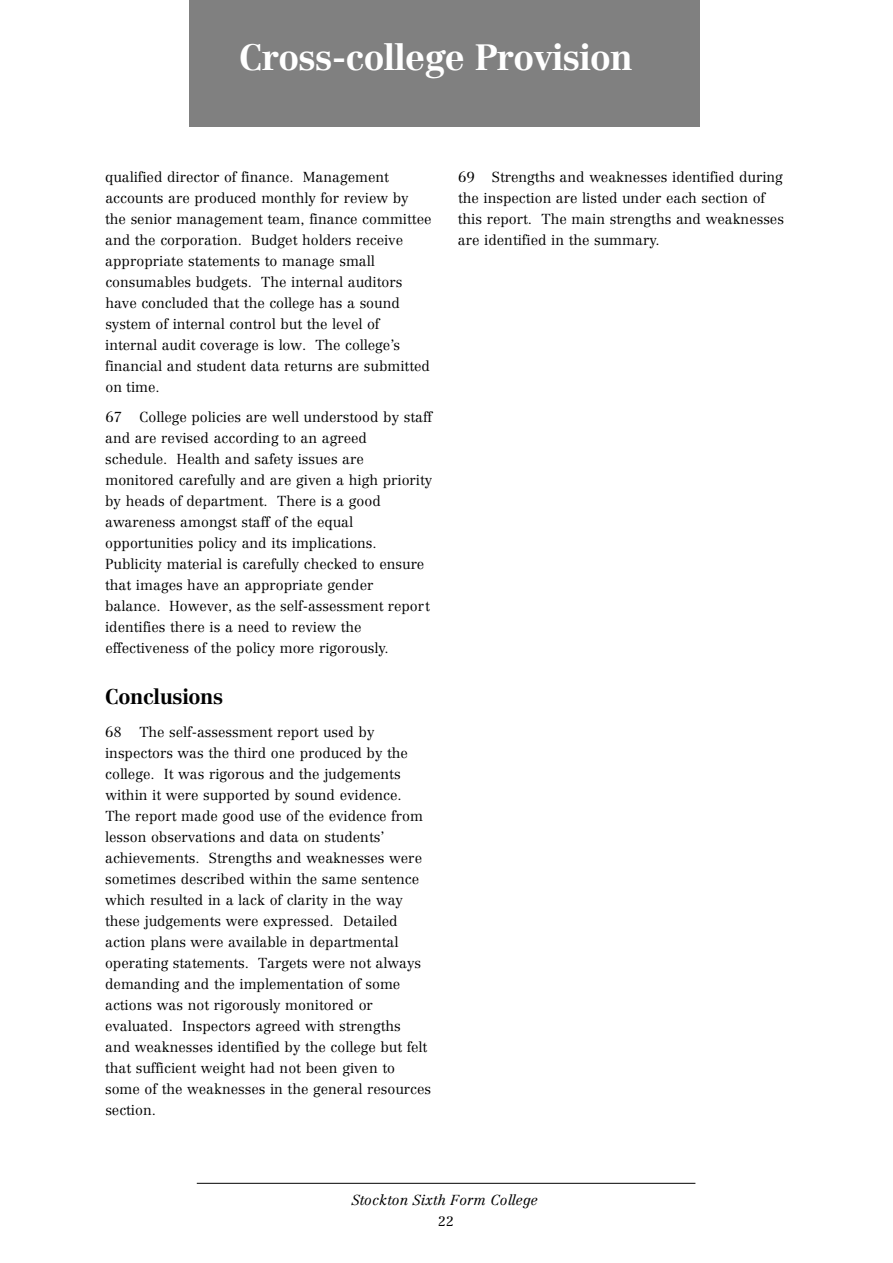
<style>
.page{position:relative;width:893px;height:1263px;background:#fff}
.page>*{position:absolute;margin:0;border:0;box-sizing:border-box;transform-origin:0 0}
.t1{font:700 36px "Centennial";color:#fff}
.t2{font:700 21px "Centennial";color:#000}
.t3{font:300 14.25px/21px "Centennial";color:#000}
.t4{font:italic 300 14.25px "Centennial";color:#000}
.t5{font:300 13.5px "Centennial";color:#000}
</style>
<div class="page">
<div style="left:189px;top:0;width:510px;height:126px;background:#808080"></div>
<hr style="left:197px;top:1183px;width:498px;height:1px;background:#000">
<h1 class="t1" style="left:239px;top:43px;width:394px">Cross-college Provision</h1>
<p class="t3" style="left:105px;top:167px;width:328px">qualified director of finance. Management accounts are produced monthly for review by the senior management team, finance committee and the corporation. Budget holders receive appropriate statements to manage small consumables budgets. The internal auditors have concluded that the college has a sound system of internal control but the level of internal audit coverage is low. The college’s financial and student data returns are submitted on time.</p>
<p class="t3" style="left:105px;top:407px;width:329px">67 College policies are well understood by staff and are revised according to an agreed schedule. Health and safety issues are monitored carefully and are given a high priority by heads of department. There is a good awareness amongst staff of the equal opportunities policy and its implications.<br>Publicity material is carefully checked to ensure that images have an appropriate gender balance. However, as the self-assessment report identifies there is a need to review the effectiveness of the policy more rigorously.</p>
<h2 class="t2" style="left:105px;top:688px;width:119px">Conclusions</h2>
<p class="t3" style="left:105px;top:723px;width:327px">68 The self-assessment report used by inspectors was the third one produced by the college. It was rigorous and the judgements within it were supported by sound evidence.<br>The report made good use of the evidence from lesson observations and data on students’ achievements. Strengths and weaknesses were sometimes described within the same sentence which resulted in a lack of clarity in the way these judgements were expressed. Detailed action plans were available in departmental operating statements. Targets were not always demanding and the implementation of some actions was not rigorously monitored or evaluated. Inspectors agreed with strengths<br>and weaknesses identified by the college but felt that sufficient weight had not been given to some of the weaknesses in the general resources section.</p>
<p class="t3" style="left:458px;top:167px;width:327px">69 Strengths and weaknesses identified during the inspection are listed under each section of this report. The main strengths and weaknesses are identified in the summary.</p>
<p class="t4" style="left:351px;top:1194px;width:188px">Stockton Sixth Form College</p>
<p class="t5" style="left:438px;top:1215px;width:17px">22</p>
</div>
